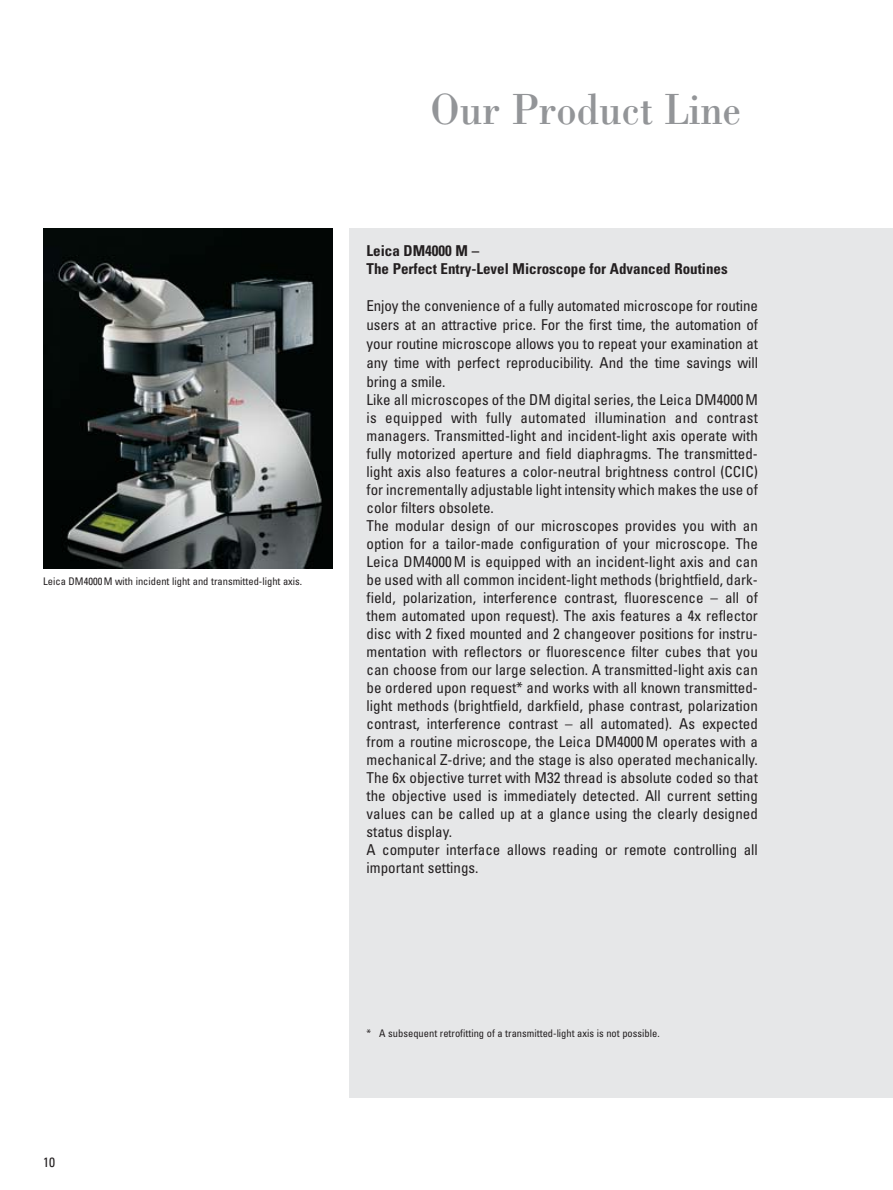
<style>
.page{position:relative;width:893px;height:1190px;background:#fff}
.page>*{position:absolute;margin:0;border:0;box-sizing:border-box;transform-origin:0 0}
.t1{font:45px "Leicana";color:#939598}
.t2{font:condensed 15px/18.1px "Univers";color:#231f20}
.t3{font:700 condensed 15px/18px "Univers";color:#231f20}
.t4{font:condensed 13.5px "Univers";color:#231f20}
.t5{font:condensed 10.5px "Univers";color:#231f20}
</style>
<div class="page">
<div style="left:349px;top:228px;width:543px;height:869px;background:#e6e7e8"></div>
<img style="left:43px;top:228px;width:289px;height:340px">
<p class="t5" style="left:43px;top:577px;width:260px">Leica DM4000 M with incident light and transmitted-light axis.</p>
<p class="t4" style="left:43px;top:1157px;width:13px">10</p>
<h1 class="t1" style="left:430px;top:93px;width:312px">Our Product Line</h1>
<p class="t3" style="left:366px;top:243px;width:363px">Leica DM4000 M –<br>The Perfect Entry-Level Microscope for Advanced Routines</p>
<p class="t2" style="left:366px;top:298px;width:393px">Enjoy the convenience of a fully automated microscope for routine users at an attractive price. For the first time, the automation of your routine microscope allows you to repeat your examination at any time with perfect reproducibility. And the time savings will bring a smile.<br>Like all microscopes of the DM digital series, the Leica DM4000 M is equipped with fully automated illumination and contrast managers. Transmitted-light and incident-light axis operate with fully motorized aperture and field diaphragms. The transmitted&shy;light axis also features a color-neutral brightness control (CCIC) for incrementally adjustable light intensity which makes the use of color filters obsolete.<br>The modular design of our microscopes provides you with an option for a tailor-made configuration of your microscope. The Leica DM4000 M is equipped with an incident-light axis and can be used with all common incident-light methods (brightfield, dark&shy;field, polarization, interference contrast, fluorescence – all of them automated upon request). The axis features a 4x reflector disc with 2 fixed mounted and 2 changeover positions for instru&shy;mentation with reflectors or fluorescence filter cubes that you can choose from our large selection. A transmitted-light axis can be ordered upon request* and works with all known transmitted&shy;light methods (brightfield, darkfield, phase contrast, polarization contrast, interference contrast – all automated). As expected from a routine microscope, the Leica DM4000 M operates with a mechanical Z-drive; and the stage is also operated mechanically.<br>The 6x objective turret with M32 thread is absolute coded so that the objective used is immediately detected. All current setting values can be called up at a glance using the clearly designed status display.<br>A computer interface allows reading or remote controlling all important settings.</p>
<p class="t5" style="left:366px;top:1029px;width:294px">* A subsequent retrofitting of a transmitted-light axis is not possible.</p>
</div>
